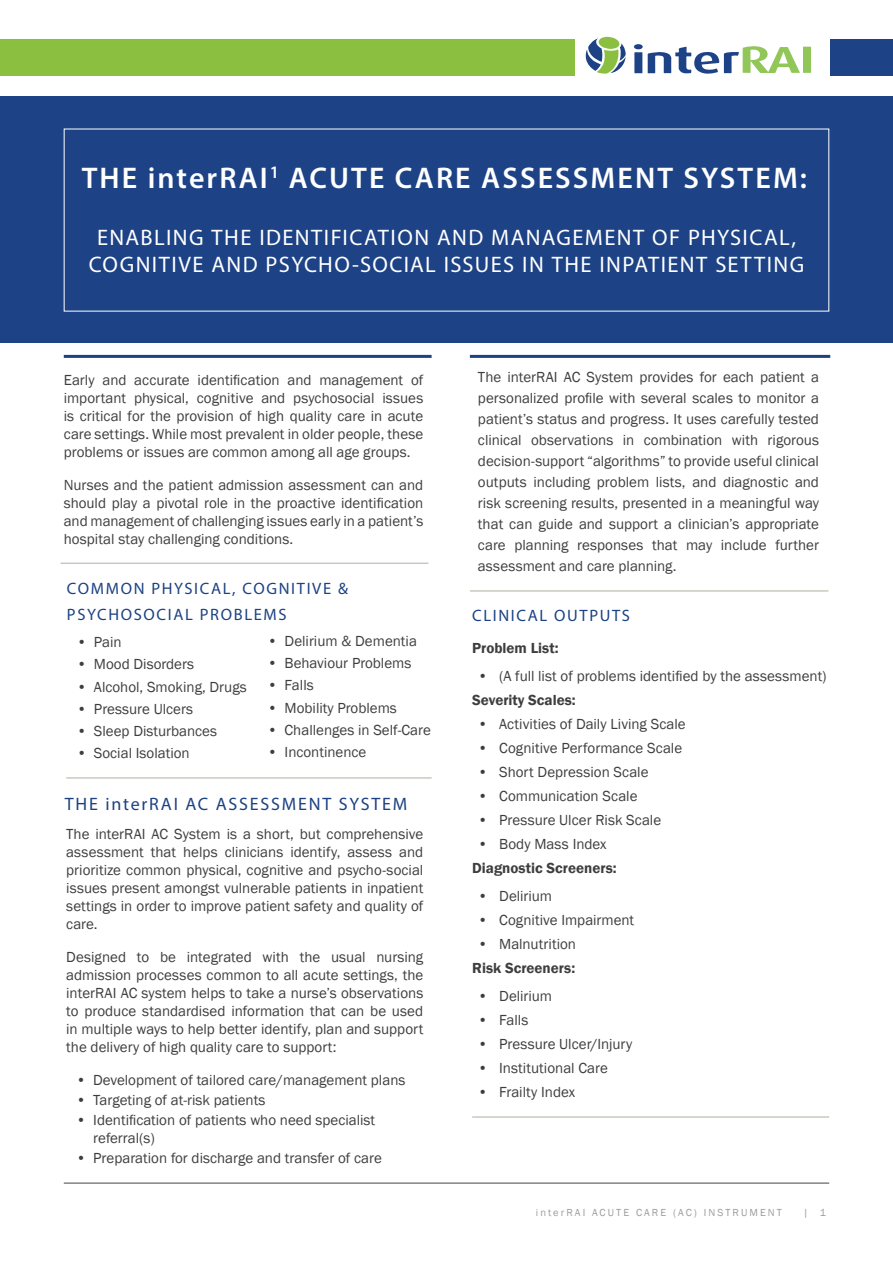
<style>
.page{position:relative;width:893px;height:1263px;background:#fff}
.page>*{position:absolute;margin:0;border:0;box-sizing:border-box;transform-origin:0 0}
.t1{font:600 30px "Myriad Pro";letter-spacing:.07em;color:#fff}
.t2{font:22.5px/27px "Myriad Pro";letter-spacing:.06em;color:#fff;text-align:center}
.t3{font:18px "Myriad Pro";letter-spacing:.1em;color:#1c4283}
.t4{font:16.5px "Myriad Pro";letter-spacing:.1em;color:#1c4283}
.t5{font:15px/18px "Franklin Gothic";color:#3e3e3f;text-align:justify}
.t6{font:600 15px "Franklin Gothic";color:#3e3e3f}
.Header_Master_page{font:10.5px "Franklin Gothic";letter-spacing:.2em;color:#9a9c9e}
.s1{font-size:18px;color:#fff}
</style>
<div class="page">
<div style="left:0;top:97px;width:893px;height:246px;background:#1d4386"></div>
<div style="left:0;top:39px;width:574px;height:37px;background:#8abf3f"></div>
<div style="left:830px;top:39px;width:63px;height:37px;background:#1d4386"></div>
<hr style="left:64px;top:1182px;width:765px;height:2px;background:#808285">
<hr style="left:64px;top:355px;width:368px;height:3px;background:#1c4283">
<hr style="left:470px;top:355px;width:360px;height:3px;background:#1c4283">
<hr style="left:61px;top:562px;width:367px;height:2px;background:#cbc8c0">
<hr style="left:66px;top:777px;width:366px;height:2px;background:#cbc8c0">
<hr style="left:470px;top:590px;width:358px;height:2px;background:#cbc8c0">
<hr style="left:472px;top:1116px;width:357px;height:2px;background:#cbc8c0">
<svg style="left:586px;top:37px;width:40px;height:37px"></svg>
<svg style="left:634px;top:44px;width:177px;height:30px"></svg>
<p class="t1" style="left:82px;top:159px;width:727px">THE interRAI<sup>1</sup> ACUTE CARE ASSESSMENT SYSTEM:</p>
<p class="t2" style="left:89px;top:224px;width:717px">ENABLING THE IDENTIFICATION AND MANAGEMENT OF PHYSICAL,<br>COGNITIVE AND PSYCHO-SOCIAL ISSUES IN THE INPATIENT SETTING</p>
<p class="t5" style="left:64px;top:371px;width:361px">Early and accurate identification and management of important physical, cognitive and psychosocial issues is critical for the provision of high quality care in acute care settings. While most prevalent in older people, these problems or issues are common among all age groups.</p>
<p class="t5" style="left:64px;top:476px;width:361px">Nurses and the patient admission assessment can and should play a pivotal role in the proactive identification and management of challenging issues early in a patient’s hospital stay challenging conditions.</p>
<p class="t4" style="left:67px;top:579px;width:283px">COMMON PHYSICAL, COGNITIVE &amp;</p>
<p class="t4" style="left:67px;top:604px;width:282px">PSYCHOSOCIAL PROBLEMS<span class="s1">airment</span></p>
<p class="t5" style="left:77px;top:633px;width:46px">• Pain</p>
<p class="t5" style="left:77px;top:655px;width:119px">• Mood Disorders</p>
<p class="t5" style="left:77px;top:678px;width:171px">• Alcohol, Smoking, Drugs</p>
<p class="t5" style="left:77px;top:700px;width:118px">• Pressure Ulcers</p>
<p class="t5" style="left:77px;top:722px;width:142px">• Sleep Disturbances</p>
<p class="t5" style="left:77px;top:745px;width:114px">• Social Isolation</p>
<p class="t3" style="left:65px;top:793px;width:344px">THE interRAI AC ASSESSMENT SYSTEM</p>
<p class="t5" style="left:268px;top:632px;width:151px">• Delirium &amp; Dementia</p>
<p class="t5" style="left:268px;top:654px;width:145px">• Behaviour Problems</p>
<p class="t5" style="left:268px;top:677px;width:48px">• Falls</p>
<p class="t5" style="left:268px;top:699px;width:131px">• Mobility Problems</p>
<p class="t5" style="left:268px;top:721px;width:165px">• Challenges in Self-Care</p>
<p class="t5" style="left:268px;top:743px;width:100px">• Incontinence</p>
<p class="t5" style="left:66px;top:825px;width:359px">The interRAI AC System is a short, but comprehensive assessment that helps clinicians identify, assess and prioritize common physical, cognitive and psycho-social issues present amongst vulnerable patients in inpatient settings in order to improve patient safety and quality of care.</p>
<p class="t5" style="left:66px;top:948px;width:359px">Designed to be integrated with the usual nursing admission processes common to all acute settings, the interRAI AC system helps to take a nurse’s observations to produce standardised information that can be used in multiple ways to help better identify, plan and support the delivery of high quality care to support:</p>
<p class="t5" style="left:76px;top:1071px;width:331px">• Development of tailored care/management plans</p>
<p class="t5" style="left:76px;top:1091px;width:191px">• Targeting of at-risk patients</p>
<p class="t5" style="left:93px;top:1112px;width:283px;text-indent:-17px">• Identification of patients who need specialist referral(s)</p>
<p class="t5" style="left:76px;top:1150px;width:307px">• Preparation for discharge and transfer of care</p>
<p class="t5" style="left:478px;top:366px;width:343px;line-height:21px">The interRAI AC System provides for each patient a personalized profile with several scales to monitor a patient’s status and progress. It uses carefully tested clinical observations in combination with rigorous decision-support “algorithms” to provide useful clinical outputs including problem lists, and diagnostic and risk screening results, presented in a meaningful way that can guide and support a clinician’s appropriate care planning responses that may include further assessment and care planning.</p>
<p class="t4" style="left:472px;top:605px;width:159px">CLINICAL OUTPUTS</p>
<p class="t6" style="left:472px;top:638px;width:88px">Problem List:</p>
<p class="t5" style="left:478px;top:667px;width:350px">• (A full list of problems identified by the assessment)</p>
<p class="t6" style="left:472px;top:690px;width:105px">Severity Scales:</p>
<p class="t5" style="left:478px;top:715px;width:209px">• Activities of Daily Living Scale</p>
<p class="t5" style="left:478px;top:739px;width:206px">• Cognitive Performance Scale</p>
<p class="t5" style="left:478px;top:763px;width:172px">• Short Depression Scale</p>
<p class="t5" style="left:478px;top:787px;width:161px">• Communication Scale</p>
<p class="t5" style="left:478px;top:811px;width:185px">• Pressure Ulcer Risk Scale</p>
<p class="t5" style="left:478px;top:835px;width:130px">• Body Mass Index</p>
<p class="t6" style="left:472px;top:858px;width:146px">Diagnostic Screeners:</p>
<p class="t5" style="left:478px;top:887px;width:76px">• Delirium</p>
<p class="t5" style="left:478px;top:911px;width:158px">• Cognitive Impairment</p>
<p class="t5" style="left:478px;top:935px;width:100px">• Malnutrition</p>
<p class="t6" style="left:472px;top:959px;width:105px">Risk Screeners:</p>
<p class="t5" style="left:478px;top:988px;width:76px">• Delirium</p>
<p class="t5" style="left:478px;top:1012px;width:52px">• Falls</p>
<p class="t5" style="left:478px;top:1036px;width:156px">• Pressure Ulcer/Injury</p>
<p class="t5" style="left:478px;top:1060px;width:131px">• Institutional Care</p>
<p class="t5" style="left:478px;top:1084px;width:99px">• Frailty Index</p>
<p class="Header_Master_page" style="left:536px;top:1206px;width:248px">interRAI ACUTE CARE (AC) INSTRUMENT</p>
<p class="Header_Master_page" style="left:803px;top:1206px;width:24px">| 1</p>
</div>
